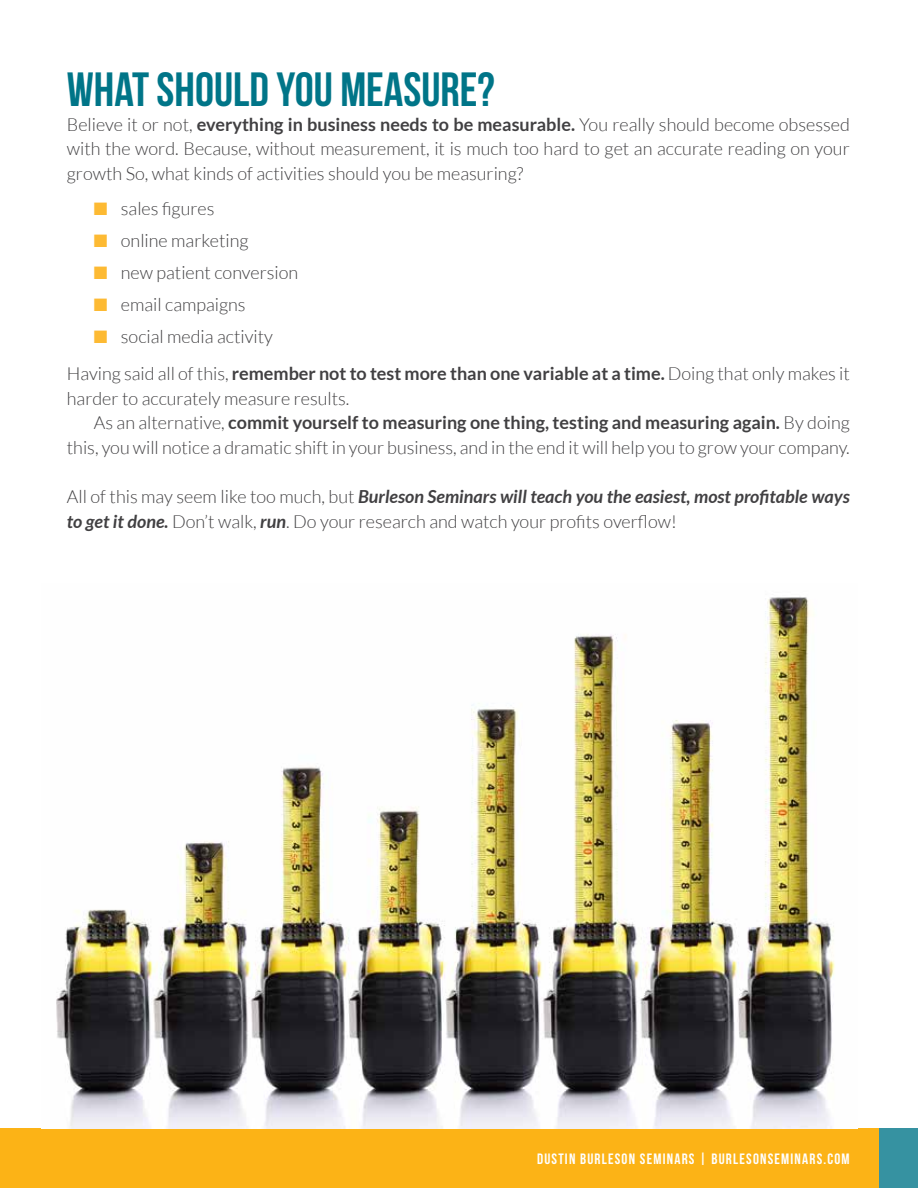
<style>
.page{position:relative;width:918px;height:1188px;background:#fff}
.page>*{position:absolute;margin:0;border:0;box-sizing:border-box;transform-origin:0 0}
.t1{font:700 48px "Bebas Neue";color:#007588}
.t2{font:300 18px/24.6px "Lato";color:#414042}
.t3{font:700 18px "Lato";color:#414042}
.t4{font:700 15px "Bebas Neue";letter-spacing:.08em;color:#fff}
.s1{font-weight:700}
.s2{color:#fdba33}
.s3{font-weight:300}
.s4{font-weight:700;font-style:italic}
</style>
<div class="page">
<div style="left:0;top:1128px;width:918px;height:60px;background:#fcb316"></div>
<div style="left:880px;top:1128px;width:38px;height:60px;background:#3692a1"></div>
<img style="left:56px;top:597px;width:779px;height:531px">
<h1 class="t1" style="left:67px;top:63px;width:429px">WHAT SHOULD YOU MEASURE?</h1>
<p class="t2" style="left:67px;top:112px;width:785px;text-align:justify">Believe it or not, <span class="s1">everything in business needs to be measurable.</span> You really should become obsessed with the word. Because, without measurement, it is much too hard to get an accurate reading on your growth So, what kinds of activities should you be measuring?</p>
<p class="t2" style="left:94px;top:196px;width:122px"><span class="s2">■</span> sales figures</p>
<p class="t2" style="left:94px;top:229px;width:156px"><span class="s2">■</span> online marketing</p>
<p class="t2" style="left:94px;top:261px;width:206px"><span class="s2">■</span> new patient conversion</p>
<p class="t2" style="left:94px;top:293px;width:153px"><span class="s2">■</span> email campaigns</p>
<p class="t2" style="left:67px;top:319px;width:784px;line-height:36.6px;text-indent:27px"><span class="s2">■</span> social media activity<br>Having said all of this, <span class="s1">remember not to test more than one variable at a time.</span> Doing that only makes it</p>
<p class="t2" style="left:67px;top:386px;width:284px">harder to accurately measure results.</p>
<p class="t3" style="left:94px;top:412px;width:757px"><span class="s3">As an alternative,</span> commit yourself to measuring one thing, testing and measuring again. <span class="s3">By doing</span></p>
<p class="t2" style="left:67px;top:435px;width:784px">this, you will notice a dramatic shift in your business, and in the end it will help you to grow your company.</p>
<p class="t2" style="left:67px;top:484px;width:784px">All of this may seem like too much, but <span class="s4">Burleson Seminars will teach you the easiest, most profitable ways to get it done.</span> Don’t walk, <span class="s4">run</span>. Do your research and watch your profits overflow!</p>
<p class="t4" style="left:537px;top:1150px;width:314px">DUSTIN BURLESON SEMINARS | BURLESONSEMINARS.COM</p>
</div>
